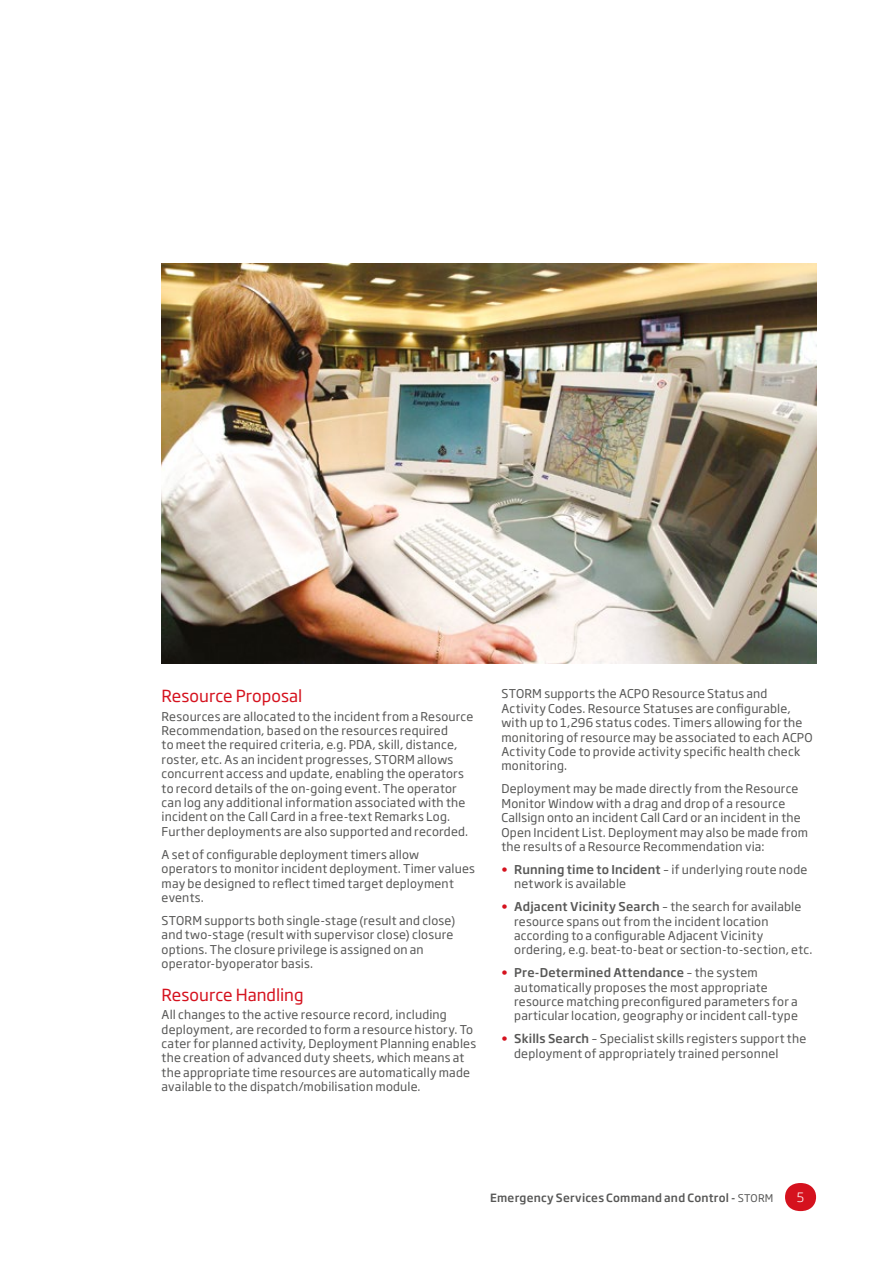
<style>
.page{position:relative;width:893px;height:1263px;background:#fff}
.page>*{position:absolute;margin:0;border:0;box-sizing:border-box;transform-origin:0 0}
.t1{font:16.5px "Soho Gothic Std";color:#d5121e}
.t2{font:300 12.75px "Soho Gothic Std";color:#fff}
.t3{font:12px/14.4px "Soho Gothic Std";letter-spacing:.015em;color:#575756}
.t4{font:500 11.25px "Soho Gothic Std";letter-spacing:.02em;color:#575756}
.s1{font-weight:500;color:#d5121e}
.s2{font-weight:500}
.s3{font-weight:400;font-size:10.5px}
</style>
<div class="page">
<svg style="left:785px;top:1183px;width:31px;height:28px"></svg>
<img style="left:162px;top:264px;width:654px;height:399px">
<h1 class="t1" style="left:162px;top:685px;width:142px">Resource Proposal</h1>
<p class="t3" style="left:162px;top:709px;width:313px">Resources are allocated to the incident from a Resource Recommendation, based on the resources required<br>to meet the required criteria, e.g. PDA, skill, distance, roster, etc. As an incident progresses, STORM allows concurrent access and update, enabling the operators to record details of the on-going event. The operator can log any additional information associated with the incident on the Call Card in a free-text Remarks Log.<br>Further deployments are also supported and recorded.</p>
<p class="t3" style="left:162px;top:847px;width:315px">A set of configurable deployment timers allow operators to monitor incident deployment. Timer values may be designed to reflect timed target deployment events.</p>
<p class="t3" style="left:162px;top:913px;width:295px">STORM supports both single-stage (result and close) and two-stage (result with supervisor close) closure options. The closure privilege is assigned on an operator-byoperator basis.</p>
<h1 class="t1" style="left:162px;top:984px;width:143px">Resource Handling</h1>
<p class="t3" style="left:162px;top:1008px;width:316px">All changes to the active resource record, including deployment, are recorded to form a resource history. To cater for planned activity, Deployment Planning enables the creation of advanced duty sheets, which means at the appropriate time resources are automatically made available to the dispatch/mobilisation module.</p>
<p class="t3" style="left:501px;top:687px;width:313px">STORM supports the ACPO Resource Status and Activity Codes. Resource Statuses are configurable, with up to 1,296 status codes. Timers allowing for the monitoring of resource may be associated to each ACPO Activity Code to provide activity specific health check monitoring.</p>
<p class="t3" style="left:501px;top:782px;width:308px">Deployment may be made directly from the Resource Monitor Window with a drag and drop of a resource Callsign onto an incident Call Card or an incident in the Open Incident List. Deployment may also be made from the results of a Resource Recommendation via:</p>
<p class="t3" style="left:514px;top:862px;width:295px;text-indent:-13px"><span class="s1">•</span> <span class="s2">Running time to Incident</span> – if underlying route node network is available</p>
<p class="t3" style="left:514px;top:900px;width:300px;text-indent:-13px"><span class="s1">•</span> <span class="s2">Adjacent Vicinity Search</span> – the search for available resource spans out from the incident location according to a configurable Adjacent Vicinity ordering, e.g. beat-to-beat or section-to-section, etc.</p>
<p class="t3" style="left:514px;top:966px;width:285px;text-indent:-13px"><span class="s1">•</span> <span class="s2">Pre-Determined Attendance</span> – the system automatically proposes the most appropriate resource matching preconfigured parameters for a particular location, geography or incident call-type</p>
<p class="t3" style="left:514px;top:1032px;width:294px;text-indent:-13px"><span class="s1">•</span> <span class="s2">Skills Search</span> – Specialist skills registers support the deployment of appropriately trained personnel</p>
<p class="t4" style="left:490px;top:1191px;width:285px">Emergency Services Command and Control - <span class="s3">STORM</span></p>
<p class="t2" style="left:797px;top:1189px;width:9px">5</p>
</div>
